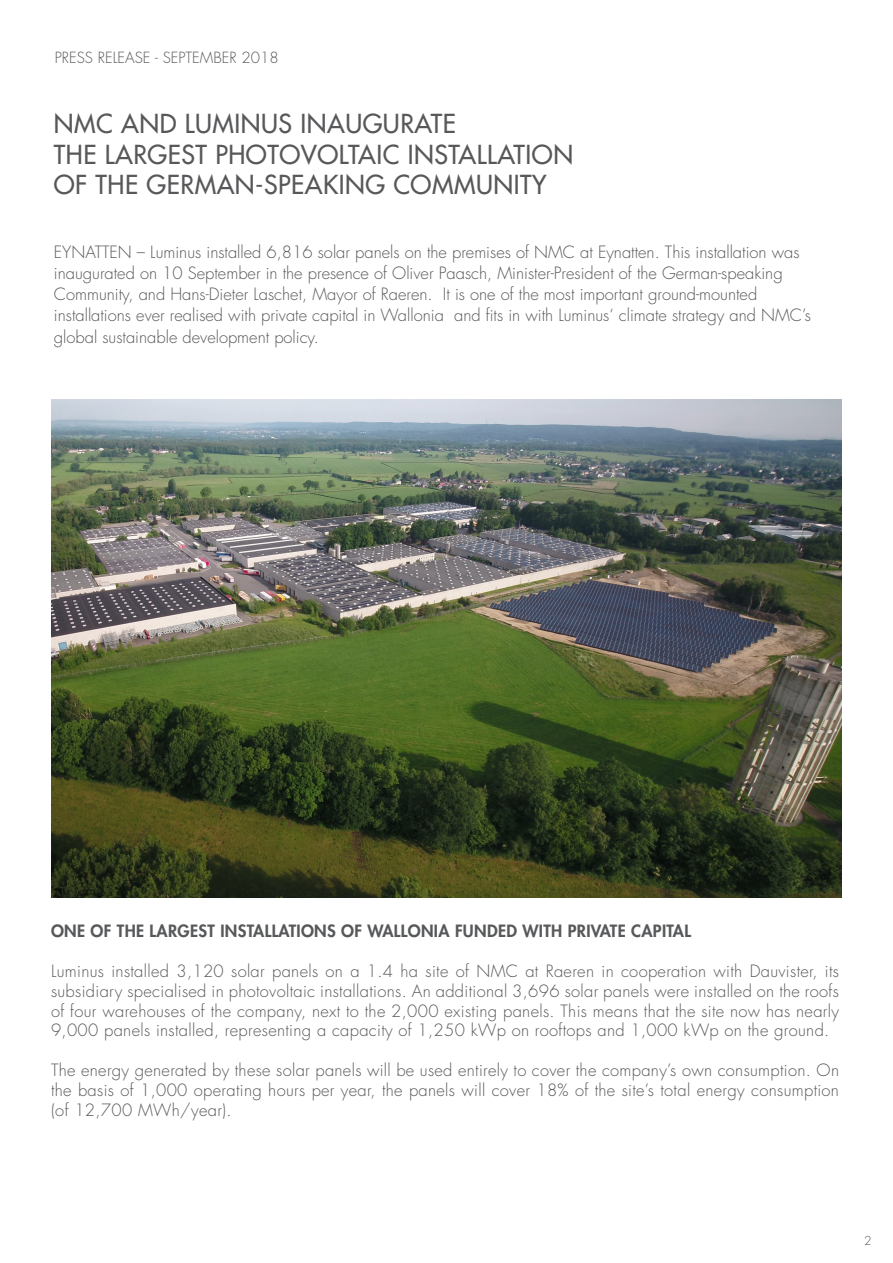
<style>
.page{position:relative;width:893px;height:1263px;background:#fff}
.page>*{position:absolute;margin:0;border:0;box-sizing:border-box;transform-origin:0 0}
.t1{font:500 25.5px/30.6px "Futura CE";letter-spacing:.02em;color:#57585a}
.t2{font:300 16.5px/19.8px "Futura CE";color:#57585a;text-align:justify}
.t3{font:800 16.5px "Futura CE";letter-spacing:.02em;color:#57585a}
.t4{font:300 15px "Futura CE";color:#57585a}
.t5{font:300 12px "Futura CE";color:#57585a}
</style>
<div class="page">
<img style="left:51px;top:400px;width:791px;height:497px">
<p class="t4" style="left:55px;top:47px;width:225px">PRESS RELEASE - SEPTEMBER 2018</p>
<h1 class="t1" style="left:54px;top:107px;width:521px">NMC AND LUMINUS INAUGURATE<br>THE LARGEST PHOTOVOLTAIC INSTALLATION<br>OF THE GERMAN-SPEAKING COMMUNITY</h1>
<p class="t2" style="left:54px;top:242px;width:758px;line-height:21px;text-align:left">EYNATTEN – Luminus installed 6,816 solar panels on the premises of NMC at Eynatten. This installation was inaugurated on 10 September in the presence of Oliver Paasch, Minister-President of the German-speaking Community, and Hans-Dieter Laschet, Mayor of Raeren. It is one of the most important ground-mounted installations ever realised with private capital in Wallonia and fits in with Luminus‘ climate strategy and NMC’s global sustainable development policy.</p>
<p class="t3" style="left:51px;top:919px;width:642px">ONE OF THE LARGEST INSTALLATIONS OF WALLONIA FUNDED WITH PRIVATE CAPITAL</p>
<p class="t2" style="left:51px;top:961px;width:789px">Luminus installed 3,120 solar panels on a 1.4 ha site of NMC at Raeren in cooperation with Dauvister, its subsidiary specialised in photovoltaic installations. An additional 3,696 solar panels were installed on the roofs of four warehouses of the company, next to the 2,000 existing panels. This means that the site now has nearly 9,000 panels installed, representing a capacity of 1,250 kWp on rooftops and 1,000 kWp on the ground.</p>
<p class="t2" style="left:51px;top:1060px;width:789px">The energy generated by these solar panels will be used entirely to cover the company’s own consumption. On the basis of 1,000 operating hours per year, the panels will cover 18% of the site’s total energy consumption (of 12,700 MWh/year).</p>
<p class="t5" style="left:864px;top:1232px;width:9px">2</p>
</div>
